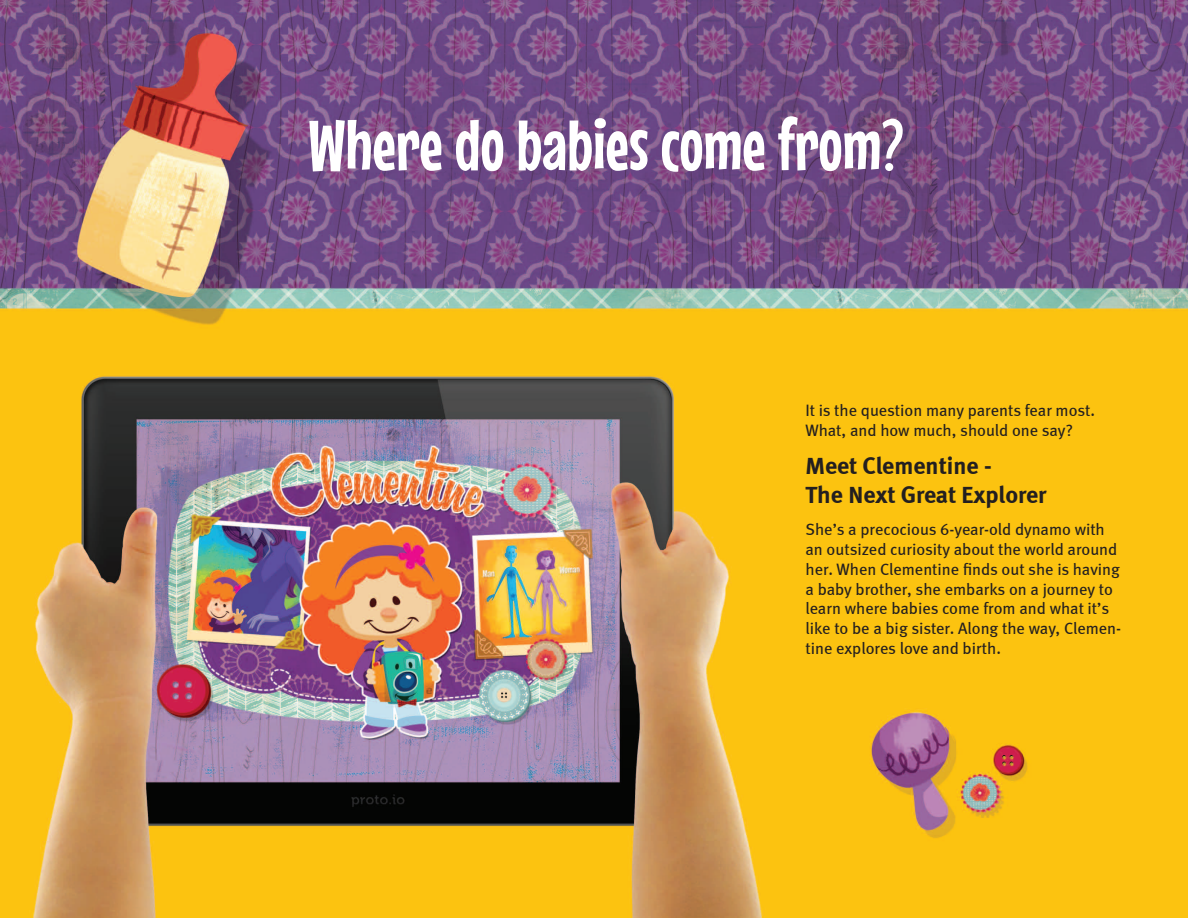
<style>
.page{position:relative;width:1188px;height:918px;background:#fff}
.page>*{position:absolute;margin:0;border:0;box-sizing:border-box;transform-origin:0 0}
.t1{font:72px "Mouse Memoirs Pro";color:#fff}
.t2{font:24px/28.8px "Meta Bold LF";color:#231f20}
.t3{font:16.5px/19.8px "Meta Book LF";color:#231f20}
</style>
<div class="page">
<img style="left:0;top:0;width:1188px;height:918px">
<h1 class="t1" style="left:308px;top:103px;width:597px">Where do babies come from?</h1>
<p class="t3" style="left:806px;top:401px;width:291px">It is the question many parents fear most.<br>What, and how much, should one say?</p>
<h2 class="t2" style="left:806px;top:451px;width:243px">Meet Clementine -<br>The Next Great Explorer</h2>
<p class="t3" style="left:806px;top:519px;width:317px">She’s a precocious 6-year-old dynamo with an outsized curiosity about the world around her. When Clementine finds out she is having a baby brother, she embarks on a journey to learn where babies come from and what it’s like to be a big sister. Along the way, Clemen&shy;tine explores love and birth.</p>
</div>
